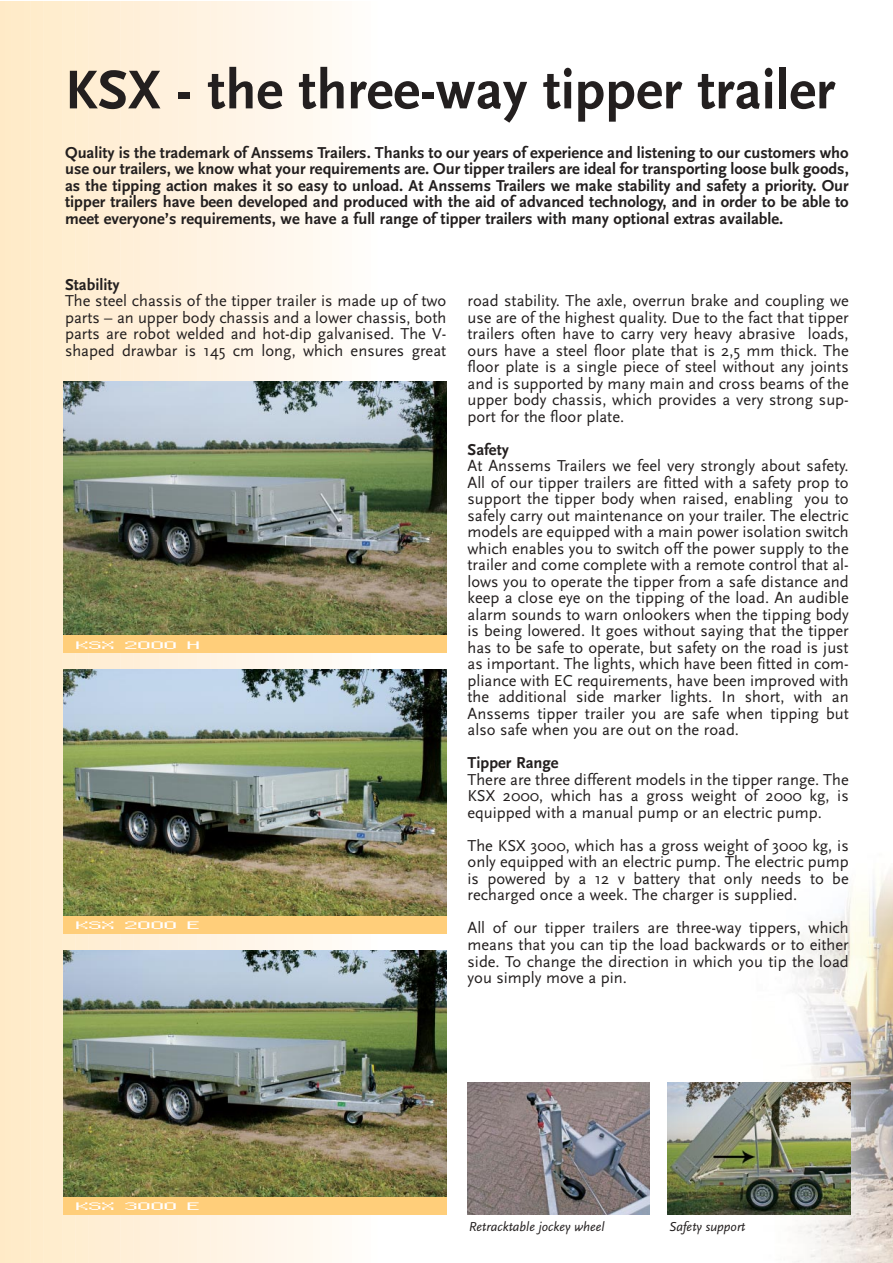
<style>
.page{position:relative;width:893px;height:1263px;background:#fff}
.page>*{position:absolute;margin:0;border:0;box-sizing:border-box;transform-origin:0 0}
.t1{font:700 57px "Scala Sans";color:#231f1f}
.t2{font:16.5px/16.5px "Scala Sans";color:#231f1f;text-align:justify}
.t3{font:700 16.5px/16.5px "Scala Sans";color:#231f1f;text-align:justify}
.t4{font:italic 13.5px "Scala Sans";color:#231f1f}
.t5{font:6.75px "Teachers Pet Sans Serif";color:#fff;scale:2.6 1}
</style>
<div class="page">
<div style="left:0;top:1px;width:8px;height:1262px;background:#ffeac7"></div>
<div style="left:8px;top:1px;width:13px;height:1262px;background:#ffebc9"></div>
<div style="left:21px;top:1px;width:12px;height:1262px;background:#ffecca"></div>
<div style="left:34px;top:1px;width:12px;height:1262px;background:#ffeccc"></div>
<div style="left:40px;top:1px;width:13px;height:1262px;background:#ffedcd"></div>
<div style="left:53px;top:1px;width:13px;height:1262px;background:#ffedce"></div>
<svg style="left:63px;top:381px;width:3px;height:834px"></svg>
<div style="left:66px;top:1px;width:12px;height:1262px;background:#ffeed0"></div>
<div style="left:73px;top:1px;width:12px;height:1262px;background:#ffeed1"></div>
<div style="left:85px;top:1px;width:13px;height:1262px;background:#ffeed3"></div>
<div style="left:98px;top:1px;width:13px;height:1262px;background:#ffeed5"></div>
<div style="left:111px;top:1px;width:12px;height:1262px;background:#ffeed6"></div>
<div style="left:118px;top:1px;width:12px;height:1262px;background:#ffefd7"></div>
<div style="left:130px;top:1px;width:13px;height:1262px;background:#ffefd8"></div>
<div style="left:143px;top:1px;width:13px;height:1262px;background:#fff0db"></div>
<div style="left:156px;top:1px;width:12px;height:1262px;background:#fff1dd"></div>
<div style="left:163px;top:1px;width:12px;height:1262px;background:#fff1dd"></div>
<div style="left:175px;top:1px;width:13px;height:1262px;background:#fff2de"></div>
<div style="left:188px;top:1px;width:13px;height:1262px;background:#fff2e0"></div>
<div style="left:201px;top:1px;width:12px;height:1262px;background:#fff3e2"></div>
<div style="left:208px;top:1px;width:12px;height:1262px;background:#fff3e3"></div>
<div style="left:220px;top:1px;width:13px;height:1262px;background:#fff4e5"></div>
<div style="left:233px;top:1px;width:13px;height:1262px;background:#fff5e7"></div>
<div style="left:246px;top:1px;width:12px;height:1262px;background:#fff5e9"></div>
<div style="left:253px;top:1px;width:12px;height:1262px;background:#fff6ea"></div>
<div style="left:265px;top:1px;width:13px;height:1262px;background:#fff6ec"></div>
<div style="left:278px;top:1px;width:12px;height:1262px;background:#fff7ee"></div>
<div style="left:285px;top:1px;width:12px;height:1262px;background:#fff8ee"></div>
<div style="left:291px;top:1px;width:12px;height:1262px;background:#fff9ef"></div>
<div style="left:298px;top:1px;width:12px;height:1262px;background:#fff9ef"></div>
<div style="left:310px;top:1px;width:13px;height:1262px;background:#fffaf2"></div>
<div style="left:323px;top:1px;width:12px;height:1262px;background:#fffaf3"></div>
<div style="left:330px;top:1px;width:12px;height:1262px;background:#fffbf5"></div>
<div style="left:336px;top:1px;width:12px;height:1262px;background:#fffbf6"></div>
<div style="left:343px;top:1px;width:12px;height:1262px;background:#fffbf7"></div>
<div style="left:355px;top:1px;width:13px;height:1262px;background:#fffdfa"></div>
<img style="left:740px;top:868px;width:152px;height:395px">
<div style="left:64px;top:1196px;width:383px;height:18px;background:#ffce7a"></div>
<img style="left:64px;top:950px;width:383px;height:246px">
<div style="left:64px;top:916px;width:383px;height:17px;background:#ffce7a"></div>
<img style="left:64px;top:669px;width:383px;height:247px">
<div style="left:64px;top:635px;width:383px;height:18px;background:#ffce7a"></div>
<img style="left:64px;top:382px;width:383px;height:253px">
<img style="left:467px;top:1082px;width:183px;height:132px">
<img style="left:668px;top:1082px;width:182px;height:132px">
<h1 class="t1" style="left:65px;top:67px;width:772px">KSX - the three-way tipper trailer</h1>
<p class="t3" style="left:65px;top:146px;width:785px">Quality is the trademark of Anssems Trailers. Thanks to our years of experience and listening to our customers who use our trailers, we know what your requirements are. Our tipper trailers are ideal for transporting loose bulk goods, as the tipping action makes it so easy to unload. At Anssems Trailers we make stability and safety a priority. Our tipper trailers have been developed and produced with the aid of advanced technology, and in order to be able to meet everyone’s requirements, we have a full range of tipper trailers with many optional extras available.</p>
<p class="t3" style="left:65px;top:278px;width:56px">Stability</p>
<p class="t2" style="left:65px;top:293px;width:383px">The steel chassis of the tipper trailer is made up of two parts – an upper body chassis and a lower chassis, both parts are robot welded and hot-dip galvanised. The V&shy;shaped drawbar is 145 cm long, which ensures great</p>
<p class="t2" style="left:468px;top:293px;width:383px">road stability. The axle, overrun brake and coupling we use are of the highest quality. Due to the fact that tipper trailers often have to carry very heavy abrasive loads, ours have a steel floor plate that is 2,5 mm thick. The floor plate is a single piece of steel without any joints and is supported by many main and cross beams of the upper body chassis, which provides a very strong sup&shy;port for the floor plate.</p>
<p class="t3" style="left:468px;top:443px;width:43px">Safety</p>
<p class="t2" style="left:468px;top:458px;width:383px">At Anssems Trailers we feel very strongly about safety.<br>All of our tipper trailers are fitted with a safety prop to support the tipper body when raised, enabling you to safely carry out maintenance on your trailer. The electric models are equipped with a main power isolation switch which enables you to switch off the power supply to the trailer and come complete with a remote control that al&shy;lows you to operate the tipper from a safe distance and keep a close eye on the tipping of the load. An audible alarm sounds to warn onlookers when the tipping body is being lowered. It goes without saying that the tipper has to be safe to operate, but safety on the road is just as important. The lights, which have been fitted in com&shy;pliance with EC requirements, have been improved with the additional side marker lights. In short, with an Anssems tipper trailer you are safe when tipping but also safe when you are out on the road.</p>
<p class="t3" style="left:468px;top:756px;width:93px">Tipper Range</p>
<p class="t2" style="left:468px;top:772px;width:383px">There are three different models in the tipper range. The KSX 2000, which has a gross weight of 2000 kg, is equipped with a manual pump or an electric pump.</p>
<p class="t2" style="left:468px;top:838px;width:383px">The KSX 3000, which has a gross weight of 3000 kg, is only equipped with an electric pump. The electric pump is powered by a 12 v battery that only needs to be recharged once a week. The charger is supplied.</p>
<p class="t2" style="left:468px;top:920px;width:383px">All of our tipper trailers are three-way tippers, which means that you can tip the load backwards or to either side. To change the direction in which you tip the load you simply move a pin.</p>
<p class="t5" style="left:76px;top:641px;width:17px">KSX</p>
<p class="t5" style="left:125px;top:641px;width:22px">2000</p>
<p class="t5" style="left:188px;top:641px;width:7px">H</p>
<p class="t5" style="left:76px;top:922px;width:17px">KSX</p>
<p class="t5" style="left:125px;top:922px;width:22px">2000</p>
<p class="t5" style="left:188px;top:922px;width:7px">E</p>
<p class="t5" style="left:76px;top:1202px;width:17px">KSX</p>
<p class="t5" style="left:125px;top:1202px;width:22px">3000</p>
<p class="t5" style="left:188px;top:1202px;width:7px">E</p>
<p class="t4" style="left:469px;top:1221px;width:138px">Retracktable jockey wheel</p>
<p class="t4" style="left:669px;top:1221px;width:78px">Safety support</p>
</div>
